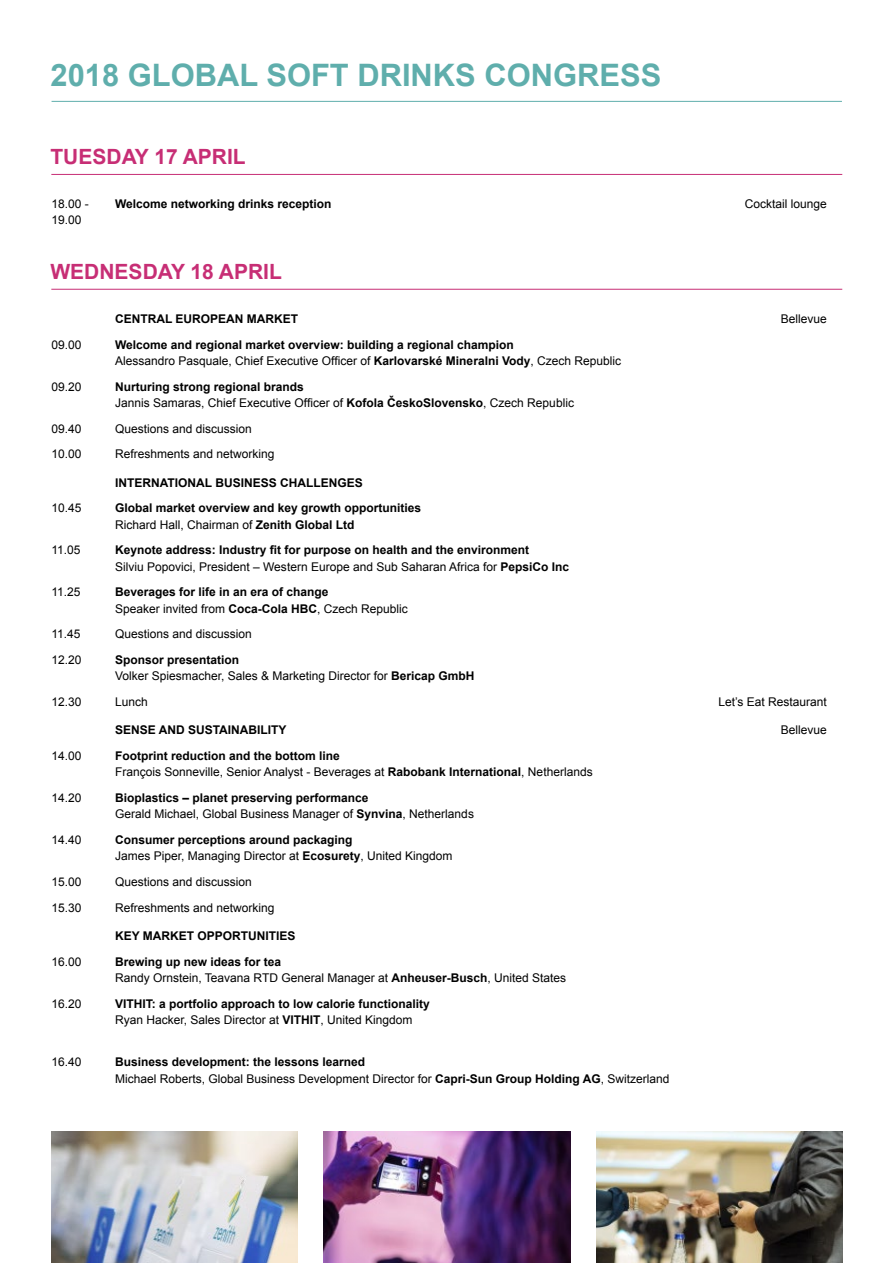
<style>
.page{position:relative;width:893px;height:1263px;background:#fff}
.page>*{position:absolute;margin:0;border:0;box-sizing:border-box;transform-origin:0 0}
.t1{font:700 30.9px "Arial";color:#5faeac}
.t2{font:700 21px "Arial";color:#c72e75}
.t3{font:12px "Arial";color:#000}
.t4{font:700 12px "Arial";color:#000}
.s1{font-weight:700}
</style>
<div class="page">
<hr style="left:52px;top:101px;width:790px;height:1px;background:#5faeac">
<hr style="left:51px;top:174px;width:791px;height:1px;background:#c72e75">
<hr style="left:51px;top:289px;width:791px;height:1px;background:#c72e75">
<img style="left:51px;top:1131px;width:247px;height:132px">
<img style="left:324px;top:1131px;width:246px;height:132px">
<img style="left:596px;top:1131px;width:247px;height:132px">
<p class="t1" style="left:51px;top:54px;width:612px">2018 GLOBAL SOFT DRINKS CONGRESS</p>
<p class="t2" style="left:50px;top:143px;width:197px">TUESDAY 17 APRIL</p>
<p class="t3" style="left:51px;top:196px;width:39px">18.00 -</p>
<p class="t4" style="left:115px;top:196px;width:218px">Welcome networking drinks reception</p>
<p class="t3" style="left:745px;top:196px;width:84px">Cocktail lounge</p>
<p class="t3" style="left:51px;top:212px;width:32px">19.00</p>
<p class="t2" style="left:50px;top:258px;width:233px">WEDNESDAY 18 APRIL</p>
<p class="t4" style="left:115px;top:311px;width:185px">CENTRAL EUROPEAN MARKET</p>
<p class="t3" style="left:781px;top:311px;width:48px">Bellevue</p>
<p class="t3" style="left:51px;top:337px;width:32px">09.00</p>
<p class="t4" style="left:115px;top:337px;width:400px">Welcome and regional market overview: building a regional champion</p>
<p class="t3" style="left:115px;top:353px;width:507px">Alessandro Pasquale, Chief Executive Officer of <span class="s1">Karlovarské Mineralni Vody</span>, Czech Republic</p>
<p class="t3" style="left:51px;top:379px;width:32px">09.20</p>
<p class="t4" style="left:115px;top:379px;width:190px">Nurturing strong regional brands</p>
<p class="t3" style="left:115px;top:395px;width:460px">Jannis Samaras, Chief Executive Officer of <span class="s1">Kofola ČeskoSlovensko</span>, Czech Republic</p>
<p class="t3" style="left:51px;top:421px;width:32px">09.40</p>
<p class="t3" style="left:115px;top:421px;width:138px">Questions and discussion</p>
<p class="t3" style="left:51px;top:446px;width:32px">10.00</p>
<p class="t3" style="left:115px;top:446px;width:161px">Refreshments and networking</p>
<p class="t4" style="left:115px;top:475px;width:249px">INTERNATIONAL BUSINESS CHALLENGES</p>
<p class="t3" style="left:51px;top:500px;width:32px">10.45</p>
<p class="t4" style="left:115px;top:500px;width:308px">Global market overview and key growth opportunities</p>
<p class="t3" style="left:115px;top:517px;width:241px">Richard Hall, Chairman of <span class="s1">Zenith Global Ltd</span></p>
<p class="t3" style="left:51px;top:542px;width:31px">11.05</p>
<p class="t4" style="left:115px;top:542px;width:416px">Keynote address: Industry fit for purpose on health and the environment</p>
<p class="t3" style="left:115px;top:559px;width:456px">Silviu Popovici, President – Western Europe and Sub Saharan Africa for <span class="s1">PepsiCo Inc</span></p>
<p class="t3" style="left:51px;top:584px;width:31px">11.25</p>
<p class="t4" style="left:115px;top:584px;width:215px">Beverages for life in an era of change</p>
<p class="t3" style="left:115px;top:601px;width:294px">Speaker invited from <span class="s1">Coca-Cola HBC</span>, Czech Republic</p>
<p class="t3" style="left:51px;top:626px;width:31px">11.45</p>
<p class="t3" style="left:115px;top:626px;width:138px">Questions and discussion</p>
<p class="t3" style="left:51px;top:652px;width:32px">12.20</p>
<p class="t4" style="left:115px;top:652px;width:126px">Sponsor presentation</p>
<p class="t3" style="left:115px;top:668px;width:361px">Volker Spiesmacher, Sales &amp; Marketing Director for <span class="s1">Bericap GmbH</span></p>
<p class="t3" style="left:51px;top:694px;width:32px">12.30</p>
<p class="t3" style="left:115px;top:694px;width:34px">Lunch</p>
<p class="t3" style="left:718px;top:694px;width:110px">Let’s Eat Restaurant</p>
<p class="t4" style="left:115px;top:722px;width:173px">SENSE AND SUSTAINABILITY</p>
<p class="t3" style="left:781px;top:722px;width:48px">Bellevue</p>
<p class="t3" style="left:51px;top:748px;width:32px">14.00</p>
<p class="t4" style="left:115px;top:748px;width:226px">Footprint reduction and the bottom line</p>
<p class="t3" style="left:115px;top:764px;width:479px">François Sonneville, Senior Analyst - Beverages at <span class="s1">Rabobank International</span>, Netherlands</p>
<p class="t3" style="left:51px;top:790px;width:32px">14.20</p>
<p class="t4" style="left:115px;top:790px;width:255px">Bioplastics – planet preserving performance</p>
<p class="t3" style="left:115px;top:806px;width:360px">Gerald Michael, Global Business Manager of <span class="s1">Synvina</span>, Netherlands</p>
<p class="t3" style="left:51px;top:832px;width:32px">14.40</p>
<p class="t4" style="left:115px;top:832px;width:239px">Consumer perceptions around packaging</p>
<p class="t3" style="left:115px;top:848px;width:339px">James Piper, Managing Director at <span class="s1">Ecosurety</span>, United Kingdom</p>
<p class="t3" style="left:51px;top:874px;width:32px">15.00</p>
<p class="t3" style="left:115px;top:874px;width:138px">Questions and discussion</p>
<p class="t3" style="left:51px;top:899px;width:32px">15.30</p>
<p class="t3" style="left:115px;top:899px;width:161px">Refreshments and networking</p>
<p class="t4" style="left:115px;top:928px;width:182px">KEY MARKET OPPORTUNITIES</p>
<p class="t3" style="left:51px;top:953px;width:32px">16.00</p>
<p class="t4" style="left:115px;top:953px;width:168px">Brewing up new ideas for tea</p>
<p class="t3" style="left:115px;top:970px;width:453px">Randy Ornstein, Teavana RTD General Manager at <span class="s1">Anheuser-Busch</span>, United States</p>
<p class="t3" style="left:51px;top:995px;width:32px">16.20</p>
<p class="t4" style="left:115px;top:995px;width:316px">VITHIT: a portfolio approach to low calorie functionality</p>
<p class="t3" style="left:115px;top:1012px;width:299px">Ryan Hacker, Sales Director at <span class="s1">VITHIT</span>, United Kingdom</p>
<p class="t3" style="left:51px;top:1054px;width:32px">16.40</p>
<p class="t4" style="left:115px;top:1054px;width:252px">Business development: the lessons learned</p>
<p class="t3" style="left:115px;top:1070px;width:556px">Michael Roberts, Global Business Development Director for <span class="s1">Capri-Sun Group Holding AG</span>, Switzerland</p>
</div>
